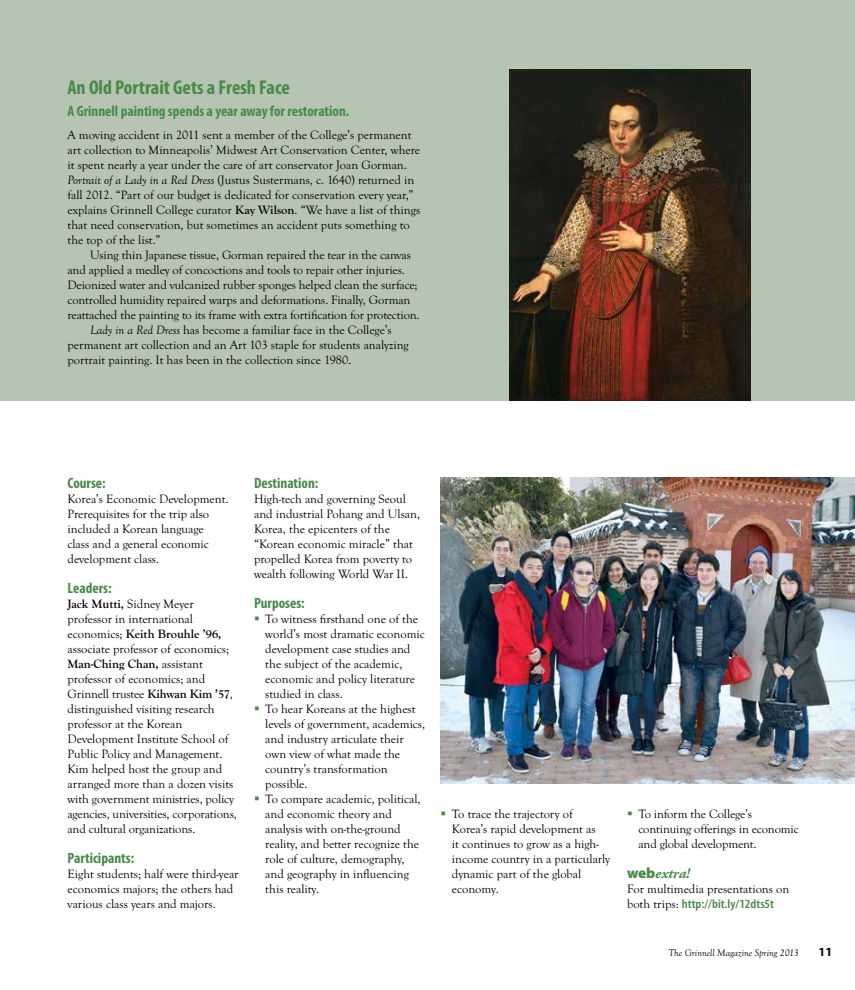
<style>
.page{position:relative;width:855px;height:990px;background:#fff}
.page>*{position:absolute;margin:0;border:0;box-sizing:border-box;transform-origin:0 0}
.t1{font:700 condensed 20px "Myriad Pro";color:#498949}
.t2{font:700 condensed 15px "Myriad Pro";color:#498949}
.t3{font:italic 700 15px "Adobe Garamond";color:#498949}
.t4{font:12.5px/15px "Goudy Old Sty T";color:#000}
.t5{font:600 condensed 12.5px "Myriad Pro";color:#498949;scale:1.1 1}
.t6{font:700 12.5px "Myriad Pro";color:#000}
.t7{font:italic 10px "Goudy Old Sty T";color:#000}
.s1{font-style:italic}
.s2{font-weight:700}
.s3{color:#498949}
.s4{font-family:"Myriad Pro";font-weight:900;font-style:normal}
.s5{font-family:"Goudy Old Sty T";font-weight:400;font-stretch:normal;color:#000}
</style>
<div class="page">
<div style="left:1px;top:0;width:854px;height:401px;background:#b5c5b2"></div>
<img style="left:509px;top:69px;width:242px;height:332px">
<img style="left:441px;top:477px;width:414px;height:306px">
<p class="t1" style="left:68px;top:75px;width:224px">An Old Portrait Gets a Fresh Face</p>
<p class="t2" style="left:68px;top:102px;width:283px">A Grinnell painting spends a year away for restoration.</p>
<p class="t4" style="left:68px;top:127px;width:354px">A moving accident in 2011 sent a member of the College’s permanent art collection to Minneapolis’ Midwest Art Conservation Center, where it spent nearly a year under the care of art conservator Joan Gorman.<br><span class="s1">Portrait of a Lady in a Red Dress</span> (Justus Sustermans, c. 1640) returned in fall 2012. “Part of our budget is dedicated for conservation every year,” explains Grinnell College curator <span class="s2">Kay Wilson</span>. “We have a list of things that need conservation, but sometimes an accident puts something to the top of the list.”</p>
<p class="t4" style="left:68px;top:247px;width:354px;text-indent:22px">Using thin Japanese tissue, Gorman repaired the tear in the canvas and applied a medley of concoctions and tools to repair other injuries.<br>Deionized water and vulcanized rubber sponges helped clean the surface; controlled humidity repaired warps and deformations. Finally, Gorman reattached the painting to its frame with extra fortifcation for protection.</p>
<p class="t4" style="left:68px;top:322px;width:343px;text-indent:22px"><span class="s1">Lady in a Red Dress</span> has become a familiar face in the College’s permanent art collection and an Art 103 staple for students analyzing portrait painting. It has been in the collection since 1980.</p>
<p class="t2" style="left:68px;top:474px;width:40px">Course:</p>
<p class="t4" style="left:68px;top:492px;width:163px">Korea’s Economic Development.<br>Prerequisites for the trip also included a Korean language class and a general economic development class.</p>
<p class="t2" style="left:68px;top:579px;width:45px">Leaders:</p>
<p class="t4" style="left:68px;top:597px;width:171px"><span class="s2">Jack Mutti,</span> Sidney Meyer professor in international economics; <span class="s2">Keith Brouhle ’96, </span>associate professor of economics;<br><span class="s2">Man-Ching Chan,</span> assistant professor of economics; and<br>Grinnell trustee <span class="s2">Kihwan Kim ’57</span>, distinguished visiting research professor at the Korean<br>Development Institute School of<br>Public Policy and Management.<br>Kim helped host the group and arranged more than a dozen visits with government ministries, policy agencies, universities, corporations, and cultural organizations.</p>
<p class="t2" style="left:68px;top:849px;width:68px">Participants:</p>
<p class="t4" style="left:68px;top:867px;width:173px">Eight students; half were third-year economics majors; the others had various class years and majors.</p>
<p class="t2" style="left:254px;top:474px;width:66px">Destination:</p>
<p class="t4" style="left:254px;top:492px;width:168px">High-tech and governing Seoul and industrial Pohang and Ulsan,<br>Korea, the epicenters of the “Korean economic miracle” that propelled Korea from poverty to wealth following World War II.</p>
<p class="t2" style="left:254px;top:594px;width:52px">Purposes:</p>
<p class="t4" style="left:265px;top:612px;width:161px;text-indent:-11px"><span class="s3">▪</span> To witness frsthand one of the world’s most dramatic economic development case studies and the subject of the academic, economic and policy literature studied in class.</p>
<p class="t4" style="left:265px;top:702px;width:161px;text-indent:-11px"><span class="s3">▪</span> To hear Koreans at the highest levels of government, academics, and industry articulate their own view of what made the country’s transformation possible.</p>
<p class="t4" style="left:265px;top:792px;width:157px;text-indent:-11px"><span class="s3">▪</span> To compare academic, political, and economic theory and analysis with on-the-ground reality, and better recognize the role of culture, demography, and geography in infuencing this reality.</p>
<p class="t4" style="left:441px;top:806px;width:135px"><span class="s3">▪</span> To trace the trajectory of</p>
<p class="t4" style="left:627px;top:806px;width:126px"><span class="s3">▪</span> To inform the College’s</p>
<p class="t4" style="left:452px;top:821px;width:145px">Korea’s rapid development as</p>
<p class="t4" style="left:638px;top:821px;width:162px">continuing offerings in economic</p>
<p class="t4" style="left:452px;top:836px;width:148px">it continues to grow as a high-</p>
<p class="t4" style="left:638px;top:836px;width:120px">and global development.</p>
<p class="t4" style="left:452px;top:851px;width:160px">income country in a particularly dynamic part of the global</p>
<p class="t3" style="left:627px;top:865px;width:64px"><span class="s4">web</span>extra!</p>
<p class="t4" style="left:452px;top:881px;width:48px">economy.</p>
<p class="t4" style="left:627px;top:881px;width:164px">For multimedia presentations on</p>
<h1 class="t5" style="left:627px;top:896px;width:135px"><span class="s5">both trips:</span> http://bit.ly/12dts5t</h1>
<p class="t7" style="left:669px;top:947px;width:132px">The Grinnell Magazine Spring 2013</p>
<p class="t6" style="left:819px;top:943px;width:15px">11</p>
</div>
